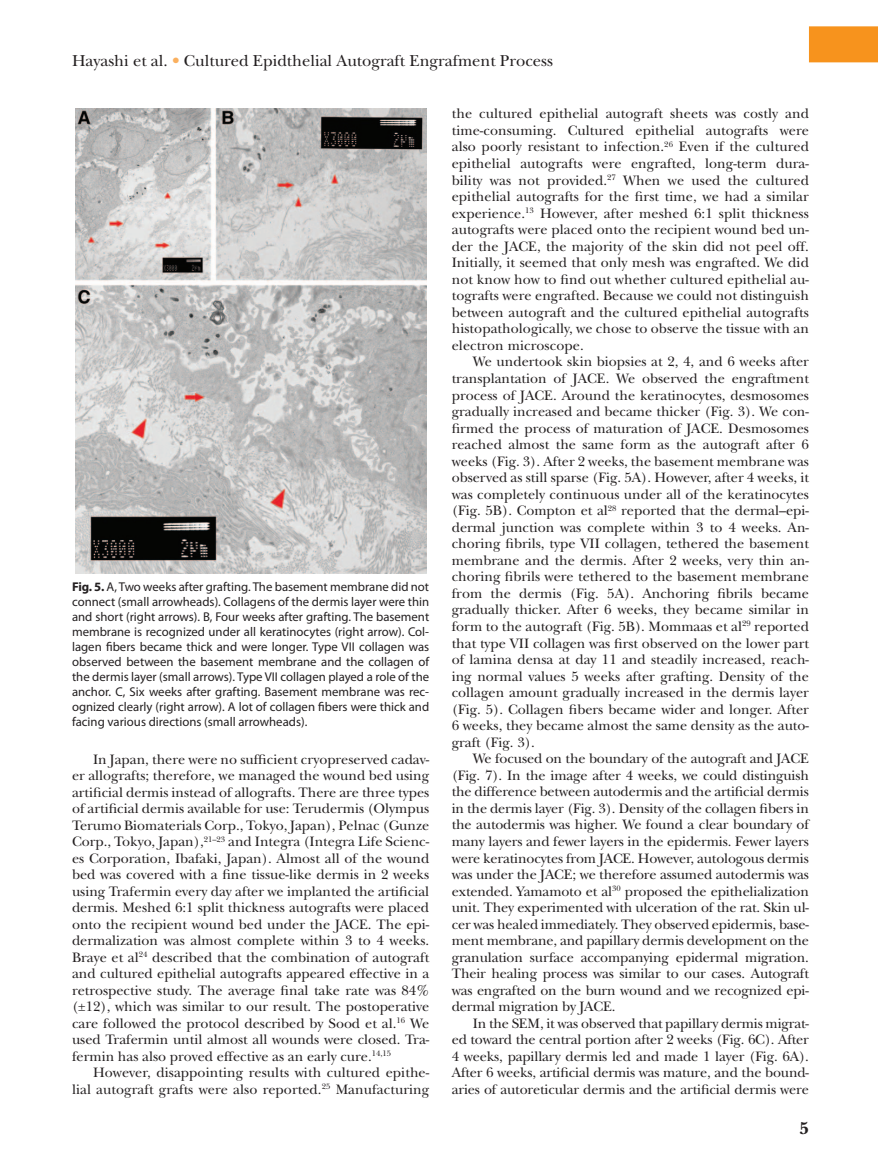
<style>
.page{position:relative;width:878px;height:1175px;background:#fff}
.page>*{position:absolute;margin:0;border:0;box-sizing:border-box;transform-origin:0 0}
.t1{font:700 18px "New Baskerville";color:#231f20}
.t2{font:16.5px "New Baskerville";color:#231f20}
.t3{font:14.25px/16.5px "New Baskerville";color:#231f20;text-align:justify}
.t4{font:12.75px/15px "Myriad Pro";color:#231f20;text-align:justify}
.s1{color:#fab05f}
.s2{font-weight:700}
</style>
<div class="page">
<div style="left:808px;top:26px;width:70px;height:36px;background:#f7931d"></div>
<img style="left:75px;top:108px;width:351px;height:466px">
<p class="t2" style="left:72px;top:51px;width:482px">Hayashi et al. <span class="s1">•</span> Cultured Epidthelial Autograft Engrafment Process</p>
<p class="t4" style="left:72px;top:579px;width:359px"><span class="s2">Fig. 5.</span> A, Two weeks after grafting. The basement membrane did not connect (small arrowheads). Collagens of the dermis layer were thin and short (right arrows). B, Four weeks after grafting. The basement membrane is recognized under all keratinocytes (right arrow). Col&shy;lagen fibers became thick and were longer. Type VII collagen was observed between the basement membrane and the collagen of the dermis layer (small arrows). Type VII collagen played a role of the anchor. C, Six weeks after grafting. Basement membrane was rec&shy;ognized clearly (right arrow). A lot of collagen fibers were thick and facing various directions (small arrowheads).</p>
<p class="t3" style="left:72px;top:751px;width:359px;text-indent:21px">In Japan, there were no sufficient cryopreserved cadav&shy;er allografts; therefore, we managed the wound bed using artificial dermis instead of allografts. There are three types of artificial dermis available for use: Terudermis (Olympus Terumo Biomaterials Corp., Tokyo, Japan), Pelnac (Gunze Corp., Tokyo, Japan),<sup>21–23</sup> and Integra (Integra Life Scienc&shy;es Corporation, Ibafaki, Japan). Almost all of the wound bed was covered with a fine tissue-like dermis in 2 weeks using Trafermin every day after we implanted the artificial dermis. Meshed 6:1 split thickness autografts were placed onto the recipient wound bed under the JACE. The epi&shy;dermalization was almost complete within 3 to 4 weeks.<br>Braye et al<sup>24</sup> described that the combination of autograft and cultured epithelial autografts appeared effective in a retrospective study. The average final take rate was 84% (±12), which was similar to our result. The postoperative care followed the protocol described by Sood et al.<sup>16</sup> We used Trafermin until almost all wounds were closed. Tra&shy;fermin has also proved effective as an early cure.<sup>14,15</sup></p>
<p class="t3" style="left:72px;top:1064px;width:359px;text-align:right">However, disappointing results with cultured epithe&shy;lial autograft grafts were also reported.<sup>25</sup> Manufacturing</p>
<p class="t3" style="left:451px;top:106px;width:359px">the cultured epithelial autograft sheets was costly and time-consuming. Cultured epithelial autografts were also poorly resistant to infection.<sup>26</sup> Even if the cultured epithelial autografts were engrafted, long-term dura&shy;bility was not provided.<sup>27</sup> When we used the cultured epithelial autografts for the first time, we had a similar experience.<sup>13</sup> However, after meshed 6:1 split thickness autografts were placed onto the recipient wound bed un&shy;der the JACE, the majority of the skin did not peel off.<br>Initially, it seemed that only mesh was engrafted. We did not know how to find out whether cultured epithelial au&shy;tografts were engrafted. Because we could not distinguish between autograft and the cultured epithelial autografts histopathologically, we chose to observe the tissue with an electron microscope.</p>
<p class="t3" style="left:452px;top:354px;width:359px;text-indent:21px">We undertook skin biopsies at 2, 4, and 6 weeks after transplantation of JACE. We observed the engraftment process of JACE. Around the keratinocytes, desmosomes gradually increased and became thicker (Fig. 3). We con&shy;firmed the process of maturation of JACE. Desmosomes reached almost the same form as the autograft after 6 weeks (Fig. 3). After 2 weeks, the basement membrane was observed as still sparse (Fig. 5A). However, after 4 weeks, it was completely continuous under all of the keratinocytes (Fig. 5B). Compton et al<sup>28</sup> reported that the dermal–epi&shy;dermal junction was complete within 3 to 4 weeks. An&shy;choring fibrils, type VII collagen, tethered the basement membrane and the dermis. After 2 weeks, very thin an&shy;choring fibrils were tethered to the basement membrane from the dermis (Fig. 5A). Anchoring fibrils became gradually thicker. After 6 weeks, they became similar in form to the autograft (Fig. 5B). Mommaas et al<sup>29</sup> reported that type VII collagen was first observed on the lower part of lamina densa at day 11 and steadily increased, reach&shy;ing normal values 5 weeks after grafting. Density of the collagen amount gradually increased in the dermis layer (Fig. 5). Collagen fibers became wider and longer. After 6 weeks, they became almost the same density as the auto&shy;graft (Fig. 3).</p>
<p class="t3" style="left:451px;top:750px;width:359px;text-indent:21px">We focused on the boundary of the autograft and JACE (Fig. 7). In the image after 4 weeks, we could distinguish the difference between autodermis and the artificial dermis in the dermis layer (Fig. 3). Density of the collagen fibers in the autodermis was higher. We found a clear boundary of many layers and fewer layers in the epidermis. Fewer layers were keratinocytes from JACE. However, autologous dermis was under the JACE; we therefore assumed autodermis was extended. Yamamoto et al<sup>30</sup> proposed the epithelialization unit. They experimented with ulceration of the rat. Skin ul&shy;cer was healed immediately. They observed epidermis, base&shy;ment membrane, and papillary dermis development on the granulation surface accompanying epidermal migration.<br>Their healing process was similar to our cases. Autograft was engrafted on the burn wound and we recognized epi&shy;dermal migration by JACE.</p>
<p class="t3" style="left:451px;top:1015px;width:359px;text-indent:21px">In the SEM, it was observed that papillary dermis migrat&shy;ed toward the central portion after 2 weeks (Fig. 6C). After 4 weeks, papillary dermis led and made 1 layer (Fig. 6A).<br>After 6 weeks, artificial dermis was mature, and the bound&shy;aries of autoreticular dermis and the artificial dermis were</p>
<p class="t1" style="left:799px;top:1118px;width:11px">5</p>
</div>
